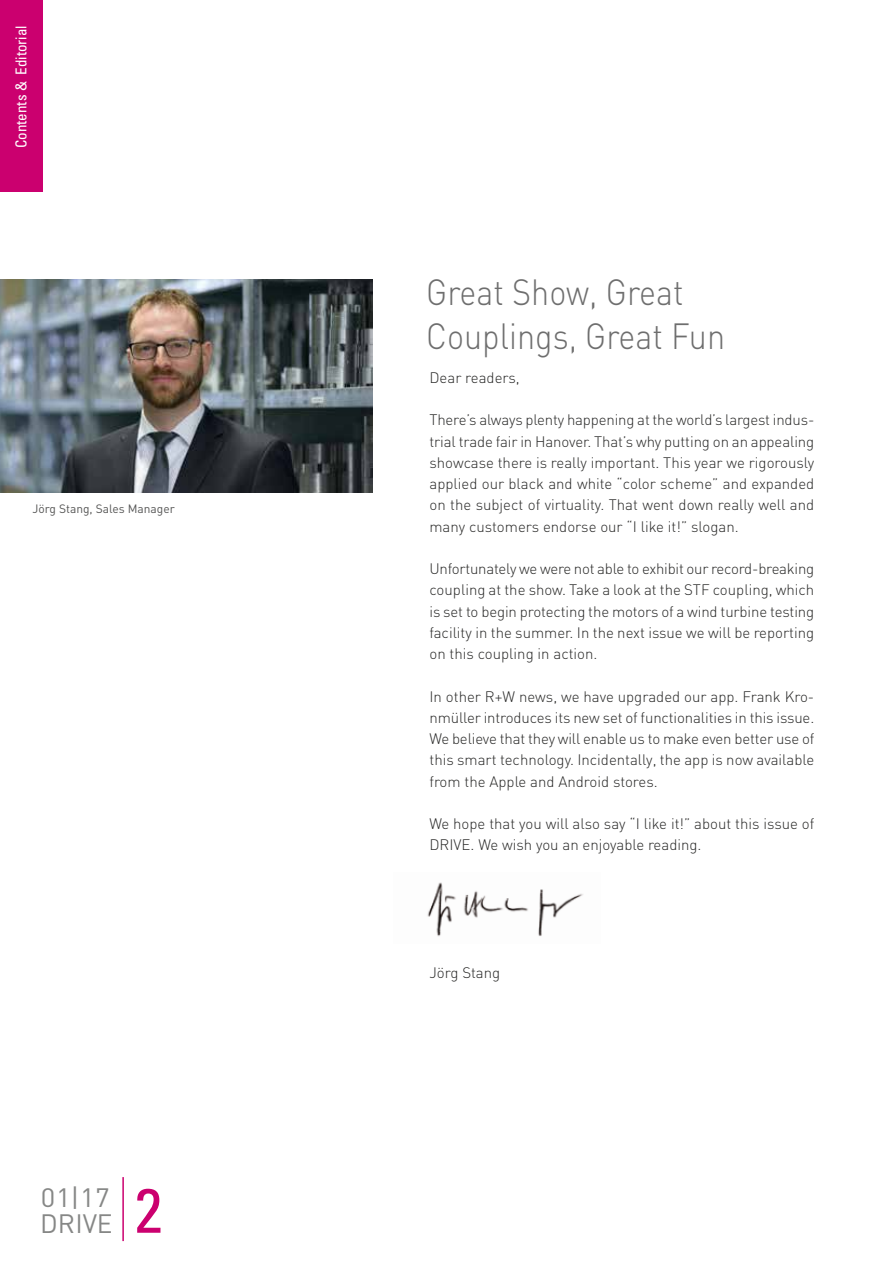
<style>
.page{position:relative;width:893px;height:1263px;background:#fff}
.page>*{position:absolute;margin:0;border:0;box-sizing:border-box;transform-origin:0 0}
.t1{font:condensed 62.4px "Univers";color:#cb006f}
.t2{font:300 36px/43.2px "DIN";color:#6e6e6e;scale:.9 1}
.t3{font:26.25px "DIN";letter-spacing:.01em;color:#868786}
.t4{font:26.25px "DIN";letter-spacing:.01em;color:#868786;scale:1.06 1}
.t5{font:300 15px/21.3px "DIN";color:#272726;text-align:justify}
.t6{font:condensed 15px "Univers";color:#fff}
.t7{font:12px "DIN";color:#565655}
</style>
<div class="page">
<div style="left:0;top:0;width:43px;height:191px;background:#cb006f"></div>
<hr style="left:122px;top:1177px;width:2px;height:64px;background:#cb006f">
<img style="left:0;top:280px;width:372px;height:212px">
<img style="left:427px;top:882px;width:156px;height:55px">
<p class="t6" style="left:12px;top:148px;width:124px;rotate:-90deg">Contents &amp; Editorial</p>
<p class="t7" style="left:33px;top:501px;width:144px">Jörg Stang, Sales Manager</p>
<h3 class="t4" style="left:41px;top:1181px;width:66px">01|17</h3>
<h1 class="t1" style="left:134px;top:1171px;width:29px">2</h1>
<h3 class="t3" style="left:40px;top:1207px;width:74px">DRIVE</h3>
<h2 class="t2" style="left:426px;top:270px;width:334px">Great Show, Great<br>Couplings, Great Fun</h2>
<p class="t5" style="left:429px;top:366px;width:92px">Dear readers,</p>
<p class="t5" style="left:429px;top:409px;width:386px">There’s always plenty happening at the world’s largest indus&shy;trial trade fair in Hanover. That’s why putting on an appealing showcase there is really important. This year we rigorously applied our black and white “color scheme” and expanded on the subject of virtuality. That went down really well and many customers endorse our “I like it!” slogan.</p>
<p class="t5" style="left:429px;top:558px;width:386px">Unfortunately we were not able to exhibit our record-breaking coupling at the show. Take a look at the STF coupling, which is set to begin protecting the motors of a wind turbine testing facility in the summer. In the next issue we will be reporting on this coupling in action.</p>
<p class="t5" style="left:429px;top:685px;width:386px">In other R+W news, we have upgraded our app. Frank Kro&shy;nmüller introduces its new set of functionalities in this issue.<br>We believe that they will enable us to make even better use of this smart technology. Incidentally, the app is now available from the Apple and Android stores.</p>
<p class="t5" style="left:429px;top:813px;width:386px">We hope that you will also say “I like it!” about this issue of<br>DRIVE. We wish you an enjoyable reading.</p>
<p class="t5" style="left:429px;top:962px;width:72px">Jörg Stang</p>
</div>
